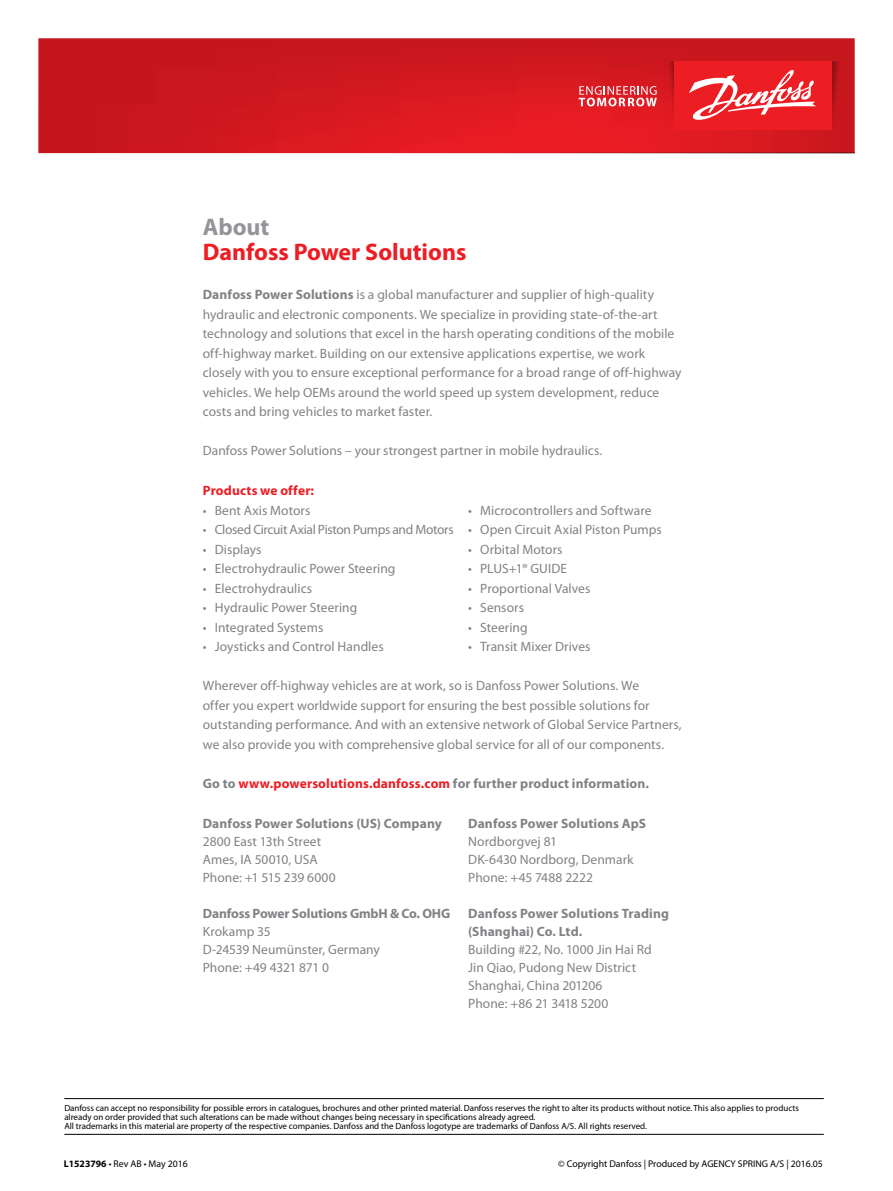
<style>
.page{position:relative;width:893px;height:1191px;background:#fff}
.page>*{position:absolute;margin:0;border:0;box-sizing:border-box;transform-origin:0 0}
.t1{font:700 24px "Myriad Pro";color:#ed1d24}
.t2{font:700 24px "Myriad Pro";color:#939598}
.t3{font:13.5px/19.5px "Myriad Pro";letter-spacing:.005em;color:#808285}
.t4{font:700 13.5px/18px "Myriad Pro";letter-spacing:.01em;color:#808285}
.t5{font:13.5px "Myriad Pro";letter-spacing:-.03em;color:#808285}
.t6{font:700 13.5px "Myriad Pro";letter-spacing:-.01em;color:#808285}
.t7{font:700 13.5px "Myriad Pro";letter-spacing:.01em;color:#ed1d24}
.t8{font:9.75px "Myriad Pro";color:#000}
.t9{font:9px/9px "Myriad Pro";color:#000}
.s1{font-weight:700}
.s2{color:#ed1d24}
</style>
<div class="page">
<svg style="left:38px;top:38px;width:817px;height:115px;background:#d0181f"></svg>
<svg style="left:360px;top:153px;width:495px;height:1px"></svg>
<svg style="left:832px;top:61px;width:12px;height:69px"></svg>
<div style="left:675px;top:61px;width:157px;height:69px;background:#ed1d24"></div>
<svg style="left:579px;top:61px;width:96px;height:69px;background:#de2d34"></svg>
<svg style="left:689px;top:69px;width:127px;height:51px"></svg>
<hr style="left:64px;top:1134px;width:760px;height:1px;background:#000">
<hr style="left:64px;top:1098px;width:760px;height:1px;background:#000">
<h1 class="t2" style="left:203px;top:213px;width:68px">About</h1>
<h1 class="t1" style="left:203px;top:239px;width:265px">Danfoss Power Solutions</h1>
<p class="t3" style="left:203px;top:285px;width:480px"><span class="s1">Danfoss Power Solutions</span> is a global manufacturer and supplier of high-quality hydraulic and electronic components. We specialize in providing state-of-the-art technology and solutions that excel in the harsh operating conditions of the mobile off-highway market. Building on our extensive applications expertise, we work closely with you to ensure exceptional performance for a broad range of off-highway vehicles. We help OEMs around the world speed up system development, reduce costs and bring vehicles to market faster.</p>
<p class="t3" style="left:203px;top:441px;width:401px">Danfoss Power Solutions – your strongest partner in mobile hydraulics.</p>
<p class="t7" style="left:203px;top:482px;width:113px">Products we offer:</p>
<p class="t3" style="left:203px;top:501px;width:109px">• Bent Axis Motors</p>
<p class="t5" style="left:203px;top:522px;width:252px">• Closed Circuit Axial Piston Pumps and Motors</p>
<p class="t3" style="left:203px;top:540px;width:60px">• Displays</p>
<p class="t3" style="left:203px;top:559px;width:194px">• Electrohydraulic Power Steering</p>
<p class="t3" style="left:203px;top:579px;width:111px">• Electrohydraulics</p>
<p class="t3" style="left:203px;top:598px;width:156px">• Hydraulic Power Steering</p>
<p class="t3" style="left:203px;top:618px;width:122px">• Integrated Systems</p>
<p class="t3" style="left:203px;top:637px;width:182px">• Joysticks and Control Handles</p>
<p class="t3" style="left:468px;top:501px;width:185px">• Microcontrollers and Software</p>
<p class="t3" style="left:468px;top:520px;width:195px">• Open Circuit Axial Piston Pumps</p>
<p class="t3" style="left:468px;top:540px;width:96px">• Orbital Motors</p>
<p class="t3" style="left:468px;top:559px;width:100px">• PLUS+1® GUIDE</p>
<p class="t3" style="left:468px;top:579px;width:124px">• Proportional Valves</p>
<p class="t3" style="left:468px;top:598px;width:57px">• Sensors</p>
<p class="t3" style="left:468px;top:618px;width:61px">• Steering</p>
<p class="t3" style="left:468px;top:637px;width:124px">• Transit Mixer Drives</p>
<p class="t3" style="left:203px;top:676px;width:480px">Wherever off-highway vehicles are at work, so is Danfoss Power Solutions. We<br>offer you expert worldwide support for ensuring the best possible solutions for outstanding performance. And with an extensive network of Global Service Partners, we also provide you with comprehensive global service for all of our components.</p>
<p class="t4" style="left:203px;top:774px;width:448px">Go to <span class="s2">www.powersolutions.danfoss.com</span> for further product information.</p>
<p class="t4" style="left:203px;top:814px;width:241px">Danfoss Power Solutions (US) Company</p>
<p class="t3" style="left:203px;top:832px;width:134px;line-height:18px">2800 East 13th Street<br>Ames, IA 50010, USA<br>Phone: +1 515 239 6000</p>
<p class="t6" style="left:203px;top:905px;width:249px">Danfoss Power Solutions GmbH &amp; Co. OHG</p>
<p class="t3" style="left:203px;top:922px;width:179px;line-height:18px">Krokamp 35<br>D-24539 Neumünster, Germany<br>Phone: +49 4321 871 0</p>
<p class="t4" style="left:468px;top:814px;width:179px">Danfoss Power Solutions ApS</p>
<p class="t3" style="left:468px;top:832px;width:167px;line-height:18px">Nordborgvej 81<br>DK-6430 Nordborg, Denmark<br>Phone: +45 7488 2222</p>
<p class="t4" style="left:468px;top:904px;width:202px">Danfoss Power Solutions Trading (Shanghai) Co. Ltd.</p>
<p class="t3" style="left:468px;top:940px;width:185px;line-height:18px">Building #22, No. 1000 Jin Hai Rd<br>Jin Qiao, Pudong New District<br>Shanghai, China 201206<br>Phone: +86 21 3418 5200</p>
<p class="t9" style="left:64px;top:1103px;width:736px">Danfoss can accept no responsibility for possible errors in catalogues, brochures and other printed material. Danfoss reserves the right to alter its products without notice.This also applies to products already on order provided that such alterations can be made without changes being necessary in specifications already agreed.<br>All trademarks in this material are property of the respective companies. Danfoss and the Danfoss logotype are trademarks of Danfoss A/S. All rights reserved.</p>
<p class="t8" style="left:64px;top:1158px;width:125px"><span class="s1">L1523796</span> • Rev AB • May 2016</p>
<p class="t8" style="left:558px;top:1158px;width:266px">© Copyright Danfoss | Produced by AGENCY SPRING A/S | 2016.05</p>
</div>
